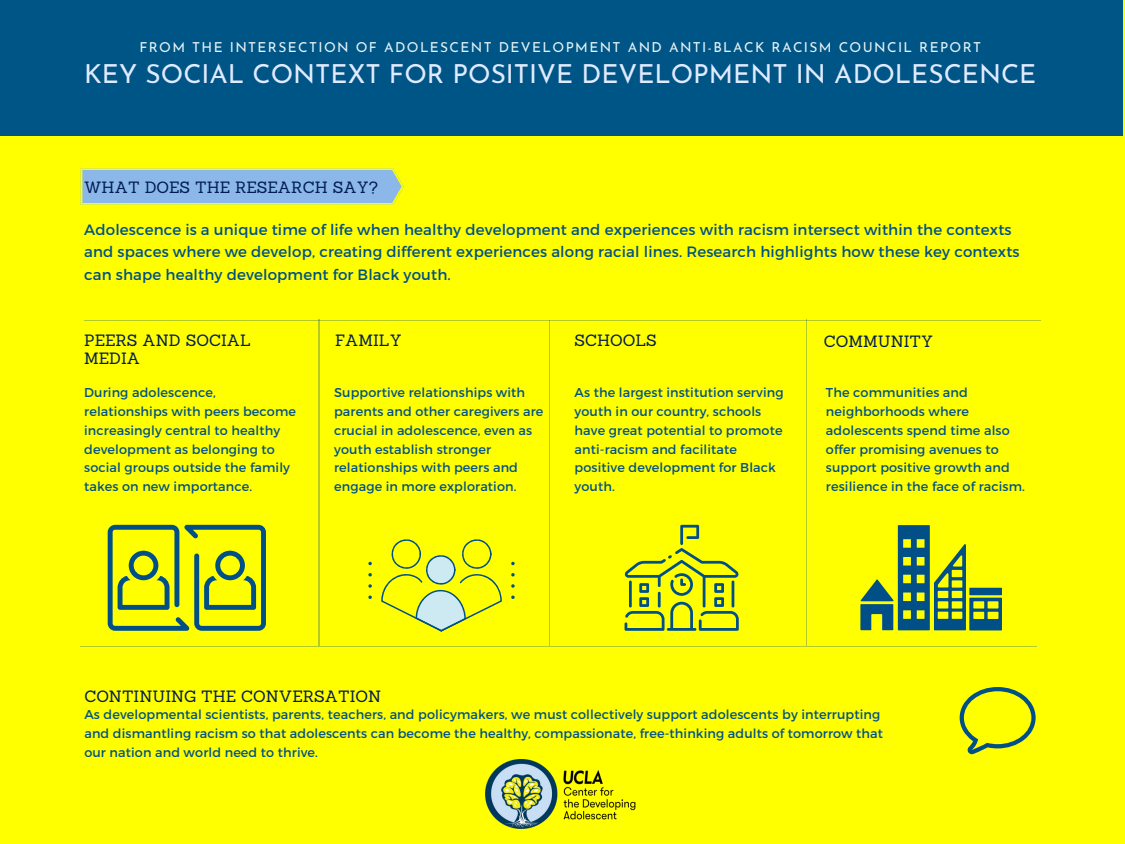
<style>
.page{position:relative;width:1125px;height:844px;background:#ff0}
.page>*{position:absolute;margin:0;border:0;box-sizing:border-box;transform-origin:0 0}
.t1{font:26.25px "Josefin Sans";color:#e1ebff}
.t2{font:16px/17.8px "Sanchez";color:#011c50}
.t3{font:15.88px "Sanchez";color:#011c50}
.t4{font:15px/22.5px "Montserrat";letter-spacing:.01em;color:#005087}
.t5{font:13.75px "Josefin Sans";letter-spacing:.1em;color:#e7f3f5}
.t6{font:12.75px/18.8px "Montserrat";letter-spacing:.01em;color:#005087}
</style>
<div class="page">
<div style="left:0;top:0;width:1123px;height:135px;background:#005587"></div>
<hr style="left:84px;top:320px;width:957px;height:1px;background:#005087">
<svg style="left:960px;top:687px;width:76px;height:67px"></svg>
<svg style="left:625px;top:525px;width:114px;height:106px"></svg>
<svg style="left:108px;top:525px;width:158px;height:106px"></svg>
<svg style="left:860px;top:525px;width:142px;height:105px"></svg>
<svg style="left:381px;top:539px;width:121px;height:93px"></svg>
<svg style="left:368px;top:562px;width:4px;height:3px"></svg>
<svg style="left:368px;top:573px;width:4px;height:3px"></svg>
<svg style="left:368px;top:584px;width:4px;height:4px"></svg>
<svg style="left:368px;top:595px;width:4px;height:4px"></svg>
<svg style="left:511px;top:562px;width:4px;height:3px"></svg>
<svg style="left:511px;top:573px;width:4px;height:3px"></svg>
<svg style="left:511px;top:584px;width:4px;height:4px"></svg>
<svg style="left:511px;top:595px;width:4px;height:4px"></svg>
<hr style="left:318px;top:320px;width:2px;height:326px;background:#005087">
<hr style="left:549px;top:320px;width:1px;height:326px;background:#005087">
<hr style="left:806px;top:320px;width:1px;height:326px;background:#005087">
<hr style="left:80px;top:646px;width:956px;height:1px;background:#005087">
<img style="left:486px;top:759px;width:150px;height:69px">
<svg style="left:81px;top:168px;width:323px;height:37px;background:#98c0cd"></svg>
<p class="t5" style="left:139px;top:41px;width:843px">FROM THE INTERSECTION OF ADOLESCENT DEVELOPMENT AND ANTI-BLACK RACISM COUNCIL REPORT</p>
<h1 class="t1" style="left:84px;top:63px;width:954px">KEY SOCIAL CONTEXT FOR POSITIVE DEVELOPMENT IN ADOLESCENCE</h1>
<p class="t3" style="left:84px;top:177px;width:295px">WHAT DOES THE RESEARCH SAY?</p>
<p class="t4" style="left:84px;top:217px;width:937px">Adolescence is a unique time of life when healthy development and experiences with racism intersect within the contexts and spaces where we develop, creating different experiences along racial lines. Research highlights how these key contexts can shape healthy development for Black youth.</p>
<p class="t2" style="left:84px;top:331px;width:168px">PEERS AND SOCIAL<br>MEDIA</p>
<p class="t6" style="left:84px;top:383px;width:213px">During adolescence, relationships with peers become increasingly central to healthy development as belonging to social groups outside the family takes on new importance.</p>
<p class="t3" style="left:335px;top:330px;width:68px">FAMILY</p>
<p class="t6" style="left:334px;top:383px;width:211px">Supportive relationships with parents and other caregivers are crucial in adolescence, even as youth establish stronger relationships with peers and engage in more exploration.</p>
<p class="t3" style="left:575px;top:330px;width:84px">SCHOOLS</p>
<p class="t6" style="left:575px;top:383px;width:211px">As the largest institution serving youth in our country, schools have great potential to promote anti-racism and facilitate positive development for Black youth.</p>
<p class="t3" style="left:824px;top:331px;width:111px">COMMUNITY</p>
<p class="t6" style="left:826px;top:383px;width:201px">The communities and neighborhoods where adolescents spend time also offer promising avenues to support positive growth and resilience in the face of racism.</p>
<p class="t3" style="left:84px;top:686px;width:298px">CONTINUING THE CONVERSATION</p>
<p class="t6" style="left:84px;top:705px;width:800px">As developmental scientists, parents, teachers, and policymakers, we must collectively support adolescents by interrupting and dismantling racism so that adolescents can become the healthy, compassionate, free-thinking adults of tomorrow that our nation and world need to thrive.</p>
</div>
